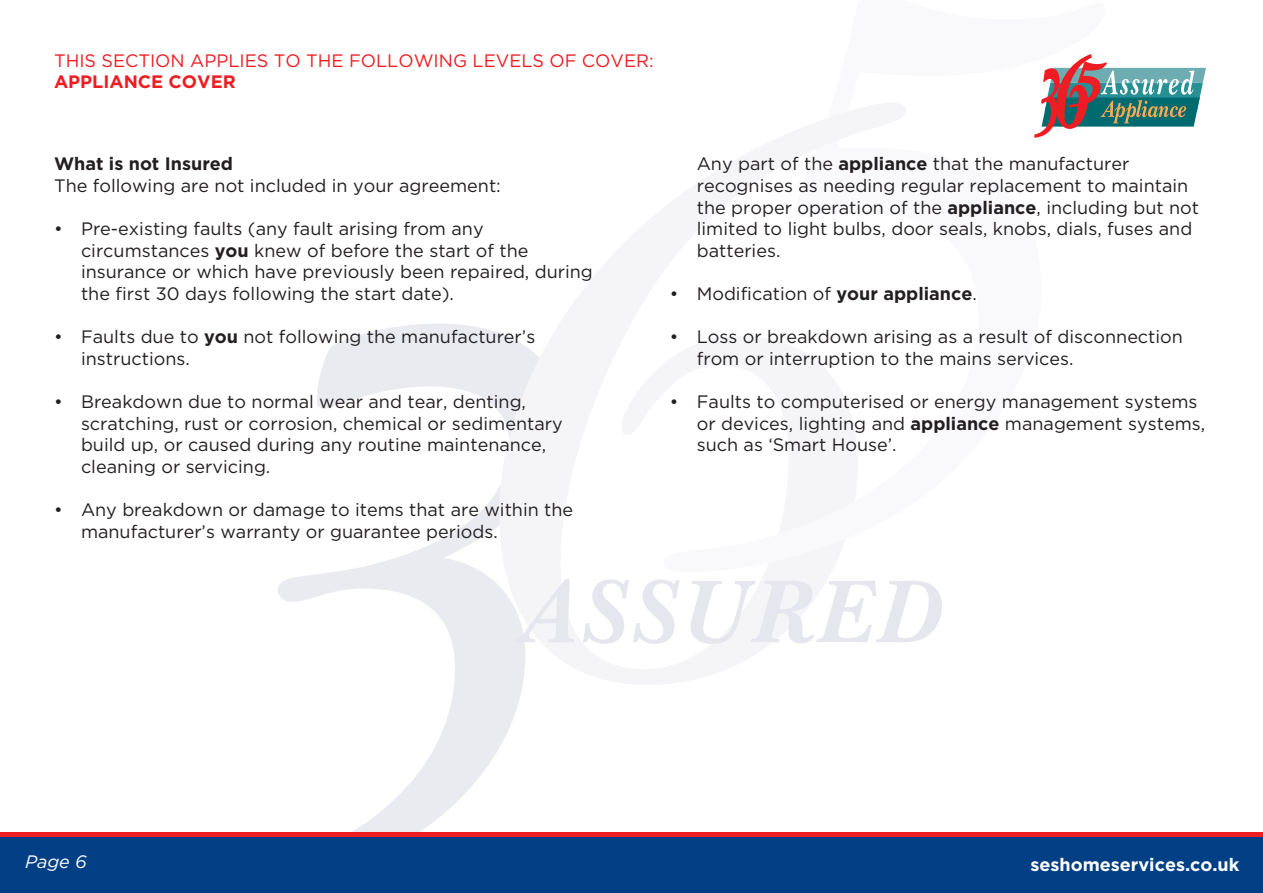
<style>
.page{position:relative;width:1263px;height:893px;background:#fff}
.page>*{position:absolute;margin:0;border:0;box-sizing:border-box;transform-origin:0 0}
.t1{font:18px/21.6px "Gotham";color:#231f20}
.t2{font:18px "Gotham";color:#ee1d23}
.t3{font:700 18px "Gotham";color:#fff}
.t4{font:700 18px "Gotham";color:#231f20}
.t5{font:700 18px "Gotham";color:#ee1d23}
.t6{font:italic 18px "Gotham";color:#fff}
.s1{font-weight:700}
</style>
<div class="page">
<svg style="left:278px;top:324px;width:245px;height:508px"></svg>
<svg style="left:499px;top:324px;width:76px;height:361px;fill:#f5f5f8"></svg>
<svg style="left:514px;top:579px;width:60px;height:64px"></svg>
<svg style="left:583px;top:579px;width:97px;height:65px"></svg>
<svg style="left:690px;top:580px;width:252px;height:64px"></svg>
<div style="left:0;top:832px;width:1263px;height:61px;background:linear-gradient(to right,#ee1d23,#ee1d23)"></div>
<div style="left:0;top:838px;width:1263px;height:55px;background:#023f85"></div>
<svg style="left:1034px;top:54px;width:172px;height:84px"></svg>
<p class="t2" style="left:54px;top:50px;width:601px">THIS SECTION APPLIES TO THE FOLLOWING LEVELS OF COVER:</p>
<p class="t5" style="left:54px;top:71px;width:183px">APPLIANCE COVER</p>
<p class="t4" style="left:54px;top:154px;width:181px">What is not Insured</p>
<p class="t1" style="left:54px;top:175px;width:448px">The following are not included in your agreement:</p>
<p class="t1" style="left:81px;top:218px;width:513px;text-indent:-27px">• Pre-existing faults (any fault arising from any circumstances <span class="s1">you</span> knew of before the start of the insurance or which have previously been repaired, during the first 30 days following the start date).</p>
<p class="t1" style="left:81px;top:326px;width:456px;text-indent:-27px">• Faults due to <span class="s1">you</span> not following the manufacturer’s instructions.</p>
<p class="t1" style="left:81px;top:391px;width:483px;text-indent:-27px">• Breakdown due to normal wear and tear, denting, scratching, rust or corrosion, chemical or sedimentary build up, or caused during any routine maintenance, cleaning or servicing.</p>
<p class="t1" style="left:81px;top:499px;width:494px;text-indent:-27px">• Any breakdown or damage to items that are within the manufacturer’s warranty or guarantee periods.</p>
<p class="t1" style="left:697px;top:153px;width:504px">Any part of the <span class="s1">appliance</span> that the manufacturer recognises as needing regular replacement to maintain the proper operation of the <span class="s1">appliance</span>, including but not limited to light bulbs, door seals, knobs, dials, fuses and batteries.</p>
<p class="t1" style="left:670px;top:283px;width:309px">• Modification of <span class="s1">your appliance</span>.</p>
<p class="t1" style="left:697px;top:326px;width:488px;text-indent:-27px">• Loss or breakdown arising as a result of disconnection from or interruption to the mains services.</p>
<p class="t1" style="left:697px;top:391px;width:510px;text-indent:-27px">• Faults to computerised or energy management systems or devices, lighting and <span class="s1">appliance</span> management systems, such as ‘Smart House’.</p>
<p class="t6" style="left:25px;top:852px;width:63px">Page 6</p>
<p class="t3" style="left:1030px;top:854px;width:210px">seshomeservices.co.uk</p>
</div>
